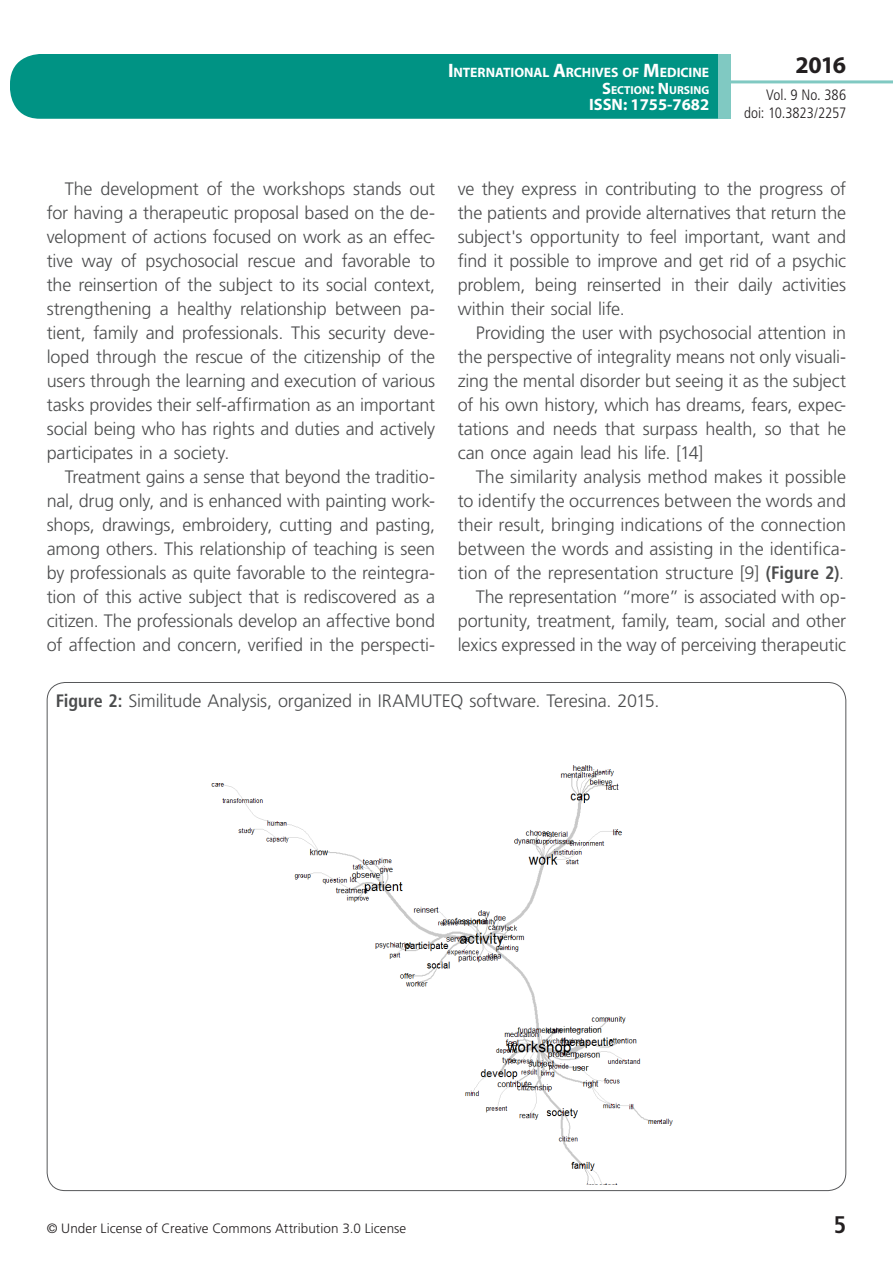
<style>
.page{position:relative;width:893px;height:1263px;background:#fff}
.page>*{position:absolute;margin:0;border:0;box-sizing:border-box;transform-origin:0 0}
.t1{font:700 24px "Myriad Pro";color:#231f20}
.t2{font:700 condensed 24px "Frutiger LT Std";color:#231f20}
.t3{font:300 18px/24px "Frutiger LT Std";letter-spacing:-.005em;color:#4b4c4d;text-align:justify}
.t4{font:700 16.5px "Myriad Pro";color:#fff}
.t5{font:300 condensed 15px/18px "Frutiger LT Std";color:#231f20;text-align:right}
.t6{font:700 13.65px "Myriad Pro";letter-spacing:-.005em;color:#fff}
.t7{font:300 13.5px "Frutiger LT Std";letter-spacing:.005em;color:#231f20}
.t8{font:700 11.55px "Myriad Pro";color:#fff}
.s1{font-size:19.5px}
.s2{font-size:16.5px}
.s3{font-weight:700;font-stretch:condensed}
</style>
<div class="page">
<div style="left:10px;top:54px;width:775px;height:65px;background:#009384;border-radius:30px"></div>
<div style="left:732px;top:0;width:161px;height:157px;background:#fff"></div>
<hr style="left:730px;top:80px;width:163px;height:3px;background:#80c9c2">
<div style="left:718px;top:54px;width:13px;height:65px;background:#80c9c2"></div>
<img style="left:211px;top:765px;width:462px;height:420px">
<p class="t6" style="left:448px;top:64px;width:263px"><span class="s1">I</span>NTERNATIONAL <span class="s1">A</span>RCHIVES OF <span class="s1">M</span>EDICINE</p>
<p class="t8" style="left:602px;top:82px;width:109px"><span class="s2">S</span>ECTION<span class="s2">: N</span> URSING</p>
<p class="t4" style="left:589px;top:94px;width:122px">ISSN: 1755-7682</p>
<h1 class="t1" style="left:795px;top:49px;width:52px">2016</h1>
<p class="t5" style="left:744px;top:86px;width:104px">Vol. 9 No. 386 doi: 10.3823/2257</p>
<p class="t3" style="left:458px;top:177px;width:390px">ve they express in contributing to the progress of the patients and provide alternatives that return the subject's opportunity to feel important, want and find it possible to improve and get rid of a psychic problem, being reinserted in their daily activities within their social life.</p>
<p class="t3" style="left:458px;top:321px;width:390px;text-indent:18px">Providing the user with psychosocial attention in the perspective of integrality means not only visuali&shy;zing the mental disorder but seeing it as the subject of his own history, which has dreams, fears, expec&shy;tations and needs that surpass health, so that he can once again lead his life. [14]</p>
<p class="t3" style="left:458px;top:465px;width:390px;text-align:right">The similarity analysis method makes it possible to identify the occurrences between the words and their result, bringing indications of the connection between the words and assisting in the identifica&shy;tion of the representation structure [9] <span class="s3">(Figure 2)</span>.<br>The representation “more” is associated with op&shy;portunity, treatment, family, team, social and other lexics expressed in the way of perceiving therapeutic</p>
<p class="t3" style="left:56px;top:689px;width:605px"><span class="s3">Figure 2:</span> Similitude Analysis, organized in IRAMUTEQ software. Teresina. 2015.</p>
<p class="t3" style="left:47px;top:177px;width:390px;text-indent:18px">The development of the workshops stands out for having a therapeutic proposal based on the de&shy;velopment of actions focused on work as an effec&shy;tive way of psychosocial rescue and favorable to the reinsertion of the subject to its social context, strengthening a healthy relationship between pa&shy;tient, family and professionals. This security deve&shy;loped through the rescue of the citizenship of the users through the learning and execution of various tasks provides their self-affirmation as an important social being who has rights and duties and actively participates in a society.</p>
<p class="t3" style="left:47px;top:465px;width:390px;text-indent:18px">Treatment gains a sense that beyond the traditio&shy;nal, drug only, and is enhanced with painting work&shy;shops, drawings, embroidery, cutting and pasting, among others. This relationship of teaching is seen by professionals as quite favorable to the reintegra&shy;tion of this active subject that is rediscovered as a citizen. The professionals develop an affective bond of affection and concern, verified in the perspecti-</p>
<p class="t7" style="left:47px;top:1220px;width:361px">© Under License of Creative Commons Attribution 3.0 License</p>
<h1 class="t2" style="left:834px;top:1210px;width:14px">5</h1>
</div>
